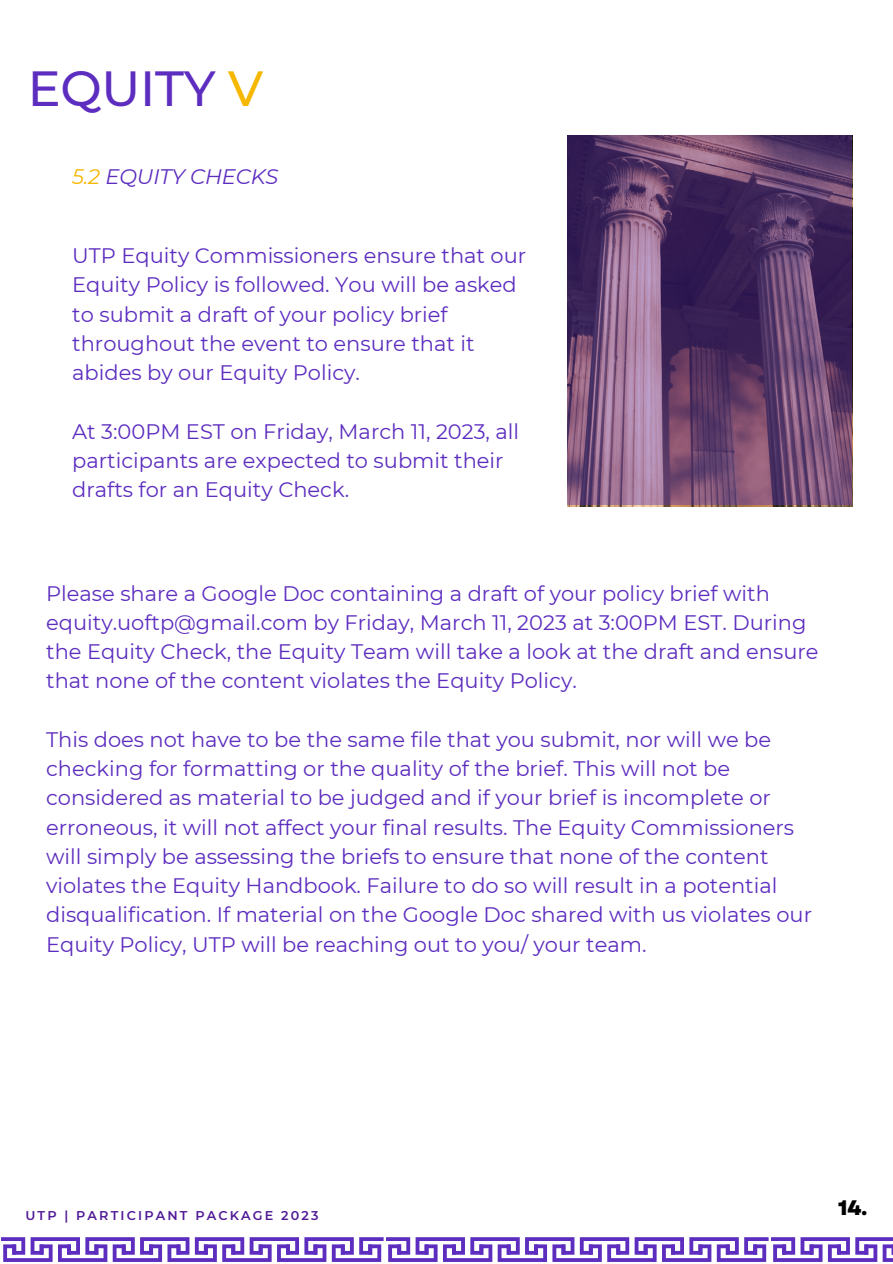
<style>
.page{position:relative;width:893px;height:1264px;background:#fff}
.page>*{position:absolute;margin:0;border:0;box-sizing:border-box;transform-origin:0 0}
.t1{font:500 49.2px "Montserrat";letter-spacing:-.005em;color:#5c2dbf}
.t2{font:21px/29.2px "Montserrat";color:#5c2dbf}
.t3{font:italic 21px "Montserrat";letter-spacing:-.005em;color:#5c2dbf}
.t4{font:800 21px "Garet";color:#000}
.t5{font:600 12.75px "Montserrat";letter-spacing:.17em;color:#501a96}
.s1{color:#f5b700}
</style>
<div class="page">
<svg style="left:567px;top:135px;width:284px;height:370px;background:#674570"></svg>
<svg style="left:1px;top:1237px;width:891px;height:24px"></svg>
<h1 class="t1" style="left:28px;top:58px;width:237px">EQUITY <span class="s1">V</span></h1>
<p class="t3" style="left:72px;top:164px;width:208px"><span class="s1">5.2</span> EQUITY CHECKS</p>
<p class="t2" style="left:72px;top:241px;width:455px">UTP Equity Commissioners ensure that our Equity Policy is followed. You will be asked to submit a draft of your policy brief throughout the event to ensure that it abides by our Equity Policy.</p>
<p class="t2" style="left:72px;top:416px;width:448px">At 3:00PM EST on Friday, March 11, 2023, all participants are expected to submit their drafts for an Equity Check.</p>
<p class="t2" style="left:46px;top:578px;width:773px">Please share a Google Doc containing a draft of your policy brief with equity.uoftp@gmail.com by Friday, March 11, 2023 at 3:00PM EST. During the Equity Check, the Equity Team will take a look at the draft and ensure that none of the content violates the Equity Policy.</p>
<p class="t2" style="left:46px;top:724px;width:767px">This does not have to be the same file that you submit, nor will we be checking for formatting or the quality of the brief. This will not be considered as material to be judged and if your brief is incomplete or erroneous, it will not affect your final results. The Equity Commissioners will simply be assessing the briefs to ensure that none of the content violates the Equity Handbook. Failure to do so will result in a potential disqualification. If material on the Google Doc shared with us violates our Equity Policy, UTP will be reaching out to you/ your team.</p>
<p class="t5" style="left:25px;top:1207px;width:294px">UTP | PARTICIPANT PACKAGE 2023</p>
<p class="t4" style="left:838px;top:1191px;width:31px">14.</p>
</div>
